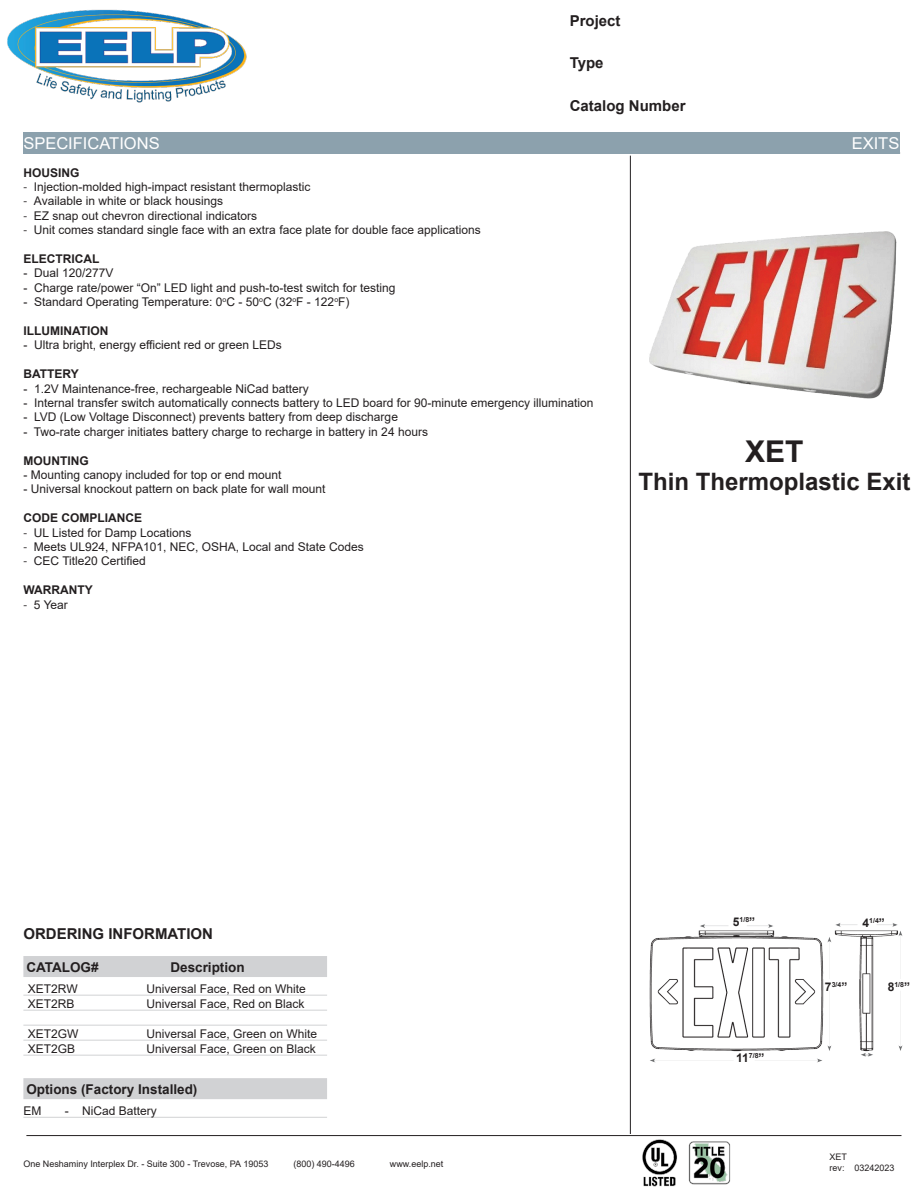
<style>
.page{position:relative;width:918px;height:1188px;background:#fff}
.page>*{position:absolute;margin:0;border:0;box-sizing:border-box;transform-origin:0 0}
.t1{font:700 30px "Arial";color:#231f20}
.t2{font:700 24px "Arial";color:#231f20}
.t3{font:16.35px "Arial";color:#fff}
.t4{font:700 15px "Arial";color:#231f20}
.Table_Headings{font:700 13.5px "Arial";color:#231f20}
.ParagraphText{font:12px "Arial";color:#231f20}
.OrderingInfoDescript{font:12px "Arial";color:#231f20}
.ParagraphText-2{font:700 12px "Arial";color:#231f20}
.t5{font:9px "Arial";color:#231f20}
.t6{font:700 7.05px "Arial";color:#231f20}
.s1{font-family:"Myriad Pro"}
.s2{font-size:12px}
</style>
<div class="page">
<hr style="left:630px;top:156px;width:1px;height:978px;background:#231f20">
<div style="left:23px;top:133px;width:877px;height:21px;background:#8ca1ad"></div>
<hr style="left:26px;top:1135px;width:876px;height:1px;background:#231f20">
<img style="left:7px;top:9px;width:240px;height:94px">
<div style="left:23px;top:1078px;width:304px;height:21px;background:#d1d2d4"></div>
<hr style="left:23px;top:1117px;width:304px;height:1px;background:#d1d2d4">
<div style="left:23px;top:956px;width:304px;height:21px;background:#d1d2d4"></div>
<hr style="left:23px;top:995px;width:304px;height:1px;background:#d1d2d4">
<hr style="left:23px;top:1010px;width:304px;height:1px;background:#d1d2d4">
<hr style="left:23px;top:1025px;width:304px;height:1px;background:#d1d2d4">
<hr style="left:23px;top:1040px;width:304px;height:1px;background:#d1d2d4">
<hr style="left:23px;top:1055px;width:304px;height:1px;background:#d1d2d4">
<img style="left:649px;top:923px;width:254px;height:140px">
<img style="left:649px;top:231px;width:248px;height:168px">
<img style="left:634px;top:1136px;width:50px;height:51px">
<img style="left:688px;top:1141px;width:43px;height:43px">
<p class="t4" style="left:570px;top:10px;width:52px">Project</p>
<p class="t4" style="left:570px;top:52px;width:35px">Type</p>
<p class="t4" style="left:570px;top:95px;width:117px">Catalog Number</p>
<p class="t3" style="left:23px;top:132px;width:138px">SPECIFICATIONS</p>
<p class="t3" style="left:852px;top:132px;width:49px">EXITS</p>
<p class="ParagraphText-2" style="left:23px;top:164px;width:58px">HOUSING</p>
<p class="ParagraphText" style="left:23px;top:179px;width:289px"><span class="s1">-</span> Injection-molded high-impact resistant thermoplastic</p>
<p class="ParagraphText" style="left:23px;top:193px;width:201px"><span class="s1">-</span> Available in white or black housings</p>
<p class="ParagraphText" style="left:23px;top:207px;width:235px"><span class="s1">-</span> EZ snap out chevron directional indicators</p>
<p class="ParagraphText" style="left:23px;top:222px;width:459px"><span class="s1">-</span> Unit comes standard single face with an extra face plate for double face applications</p>
<p class="ParagraphText-2" style="left:23px;top:250px;width:77px">ELECTRICAL</p>
<p class="ParagraphText" style="left:23px;top:265px;width:92px">- Dual 120/277V</p>
<p class="ParagraphText" style="left:23px;top:279px;width:374px">- Charge rate/power “On” LED light and push-to-test switch for testing</p>
<p class="ParagraphText" style="left:23px;top:294px;width:328px">- Standard Operating Temperature: 0<sup>o</sup>C - 50<sup>o</sup>C (32<sup>o</sup>F - 122<sup>o</sup>F)</p>
<p class="ParagraphText-2" style="left:23px;top:322px;width:87px">ILLUMINATION</p>
<p class="ParagraphText" style="left:23px;top:337px;width:260px">- Ultra bright, energy efficient red or green LEDs</p>
<p class="ParagraphText-2" style="left:23px;top:366px;width:57px">BATTERY</p>
<p class="ParagraphText" style="left:23px;top:380px;width:287px">- 1.2V Maintenance-free, rechargeable NiCad battery</p>
<p class="ParagraphText" style="left:23px;top:395px;width:572px">- Internal transfer switch automatically connects battery to LED board for 90-minute emergency illumination</p>
<p class="ParagraphText" style="left:23px;top:409px;width:376px">- LVD (Low Voltage Disconnect) prevents battery from deep discharge</p>
<p class="ParagraphText" style="left:23px;top:423px;width:406px">- Two-rate charger initiates battery charge to recharge in battery in 24 hours</p>
<p class="ParagraphText-2" style="left:23px;top:452px;width:67px">MOUNTING</p>
<p class="ParagraphText" style="left:23px;top:467px;width:260px">- Mounting canopy included for top or end mount</p>
<p class="ParagraphText" style="left:23px;top:481px;width:304px">- Universal knockout pattern on back plate for wall mount</p>
<p class="ParagraphText-2" style="left:23px;top:510px;width:120px">CODE COMPLIANCE</p>
<p class="ParagraphText" style="left:23px;top:524px;width:170px"><span class="s1">-</span> UL Listed for Damp Locations</p>
<p class="ParagraphText" style="left:23px;top:539px;width:342px"><span class="s1">-</span> Meets UL924, NFPA101, NEC, OSHA, Local and State Codes</p>
<p class="ParagraphText" style="left:23px;top:553px;width:124px"><span class="s1">-</span> CEC Title20 Certified</p>
<p class="ParagraphText-2" style="left:23px;top:582px;width:71px">WARRANTY</p>
<p class="ParagraphText" style="left:23px;top:596px;width:46px"><span class="s1">-</span> 5 Year</p>
<p class="t1" style="left:745px;top:430px;width:60px">XET</p>
<p class="t2" style="left:638px;top:465px;width:274px">Thin Thermoplastic Exit</p>
<p class="t4" style="left:23px;top:924px;width:191px">ORDERING INFORMATION</p>
<p class="Table_Headings" style="left:26px;top:958px;width:74px">CATALOG#</p>
<p class="Table_Headings" style="left:170px;top:958px;width:76px">Description</p>
<p class="OrderingInfoDescript" style="left:28px;top:980px;width:51px">XET2RW</p>
<p class="OrderingInfoDescript" style="left:146px;top:980px;width:161px">Universal Face, Red on White</p>
<p class="OrderingInfoDescript" style="left:28px;top:995px;width:48px">XET2RB</p>
<p class="OrderingInfoDescript" style="left:146px;top:995px;width:160px">Universal Face, Red on Black</p>
<p class="OrderingInfoDescript" style="left:28px;top:1025px;width:52px">XET2GW</p>
<p class="OrderingInfoDescript" style="left:146px;top:1025px;width:172px">Universal Face, Green on White</p>
<p class="OrderingInfoDescript" style="left:28px;top:1040px;width:49px">XET2GB</p>
<p class="OrderingInfoDescript" style="left:146px;top:1040px;width:171px">Universal Face, Green on Black</p>
<p class="Table_Headings" style="left:26px;top:1080px;width:173px">Options (Factory Installed)</p>
<p class="OrderingInfoDescript" style="left:23px;top:1102px;width:20px">EM</p>
<p class="OrderingInfoDescript" style="left:65px;top:1102px;width:94px">- NiCad Battery</p>
<p class="t5" style="left:23px;top:1158px;width:246px">One Neshaminy Interplex Dr. - Suite 300 - Trevose, PA 19053</p>
<p class="t5" style="left:293px;top:1158px;width:63px">(800) 490-4496</p>
<p class="t5" style="left:390px;top:1158px;width:55px">www.eelp.net</p>
<p class="t6" style="left:733px;top:915px;width:24px"><span class="s2">5</span>1/8<span class="s2">”</span></p>
<p class="ParagraphText-2" style="left:736px;top:1049px;width:30px">11<sup>7/8</sup>”</p>
<p class="t6" style="left:862px;top:915px;width:24px"><span class="s2">4</span>1/4<span class="s2">”</span></p>
<p class="t6" style="left:825px;top:979px;width:24px"><span class="s2">7</span>3/4<span class="s2">”</span></p>
<p class="t6" style="left:888px;top:979px;width:24px"><span class="s2">8</span>1/8<span class="s2">”</span></p>
<p class="t5" style="left:830px;top:1151px;width:19px">XET</p>
<p class="t5" style="left:830px;top:1161px;width:67px">rev: 03242023</p>
</div>
